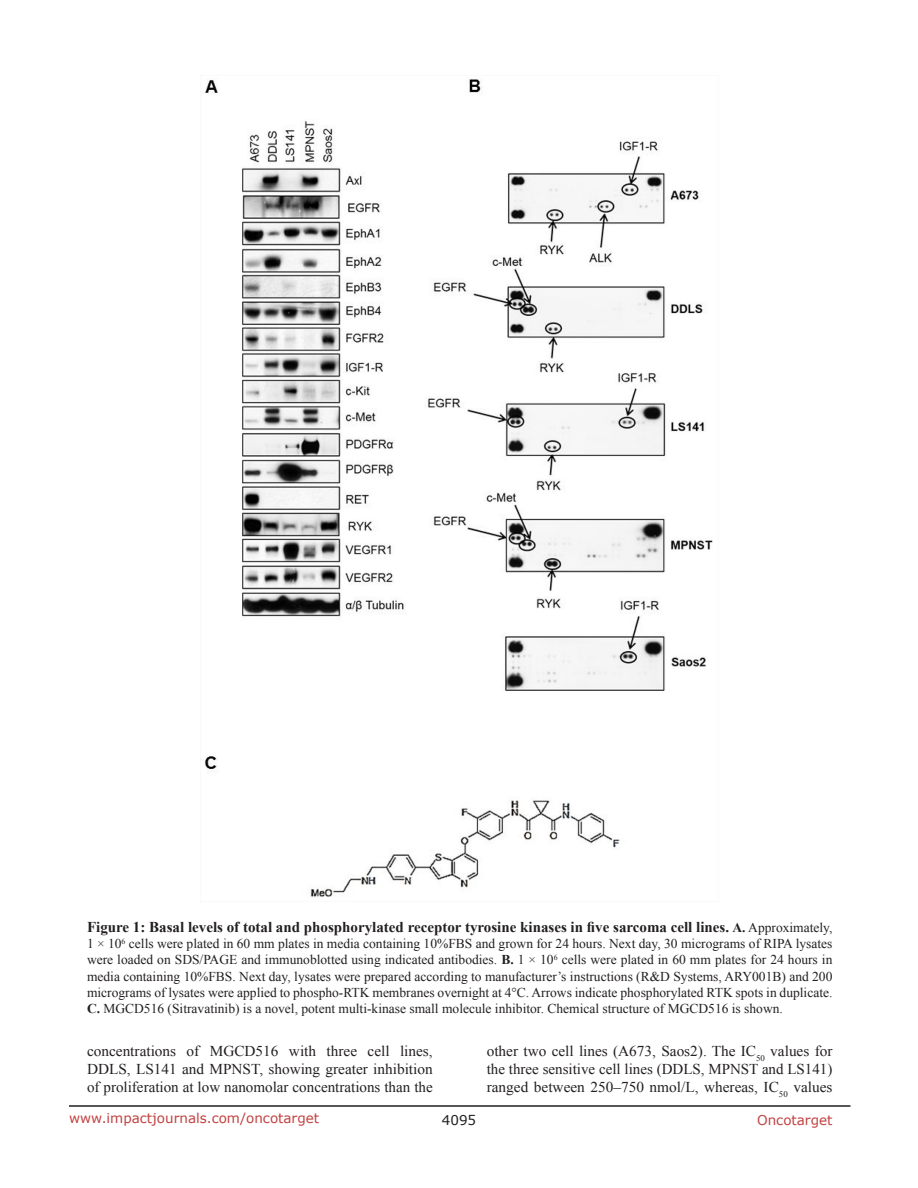
<style>
.page{position:relative;width:918px;height:1188px;background:#fff}
.page>*{position:absolute;margin:0;border:0;box-sizing:border-box;transform-origin:0 0}
.BodyText{font:15px/18px "Times New Roman";color:#231f20;text-align:justify}
.figuretext{font:700 15px "Times New Roman";color:#231f20}
.figuretext-2{font:13.5px/16.2px "Times New Roman";color:#231f20;text-align:justify}
.t1{font:13.5px "Verdana";color:#c24141}
.Folio{font:13.5px "Verdana";color:#231f20}
.s1{font-size:13.5px}
.s2{font-weight:400;font-size:13.5px}
.s3{font-weight:700}
</style>
<div class="page">
<hr style="left:69px;top:1105px;width:781px;height:2px;background:#231f20">
<img style="left:205px;top:79px;width:508px;height:818px">
<p class="figuretext" style="left:87px;top:917px;width:747px">Figure 1: Basal levels of total and phosphorylated receptor tyrosine kinases in five sarcoma cell lines. <span class="s1">A.</span> <span class="s2">Approximately,</span></p>
<p class="figuretext-2" style="left:87px;top:935px;width:747px">1 × 10<sup>6</sup> cells were plated in 60 mm plates in media containing 10%FBS and grown for 24 hours. Next day, 30 micrograms of RIPA lysates were loaded on SDS/PAGE and immunoblotted using indicated antibodies. <span class="s3">B.</span> 1 × 10<sup>6</sup> cells were plated in 60 mm plates for 24 hours in media containing 10%FBS. Next day, lysates were prepared according to manufacturer’s instructions (R&amp;D Systems, ARY001B) and 200 micrograms of lysates were applied to phospho-RTK membranes overnight at 4°C. Arrows indicate phosphorylated RTK spots in duplicate.<br><span class="s3">C.</span> MGCD516 (Sitravatinib) is a novel, potent multi-kinase small molecule inhibitor. Chemical structure of MGCD516 is shown.</p>
<p class="BodyText" style="left:87px;top:1041px;width:347px">concentrations of MGCD516 with three cell lines, DDLS, LS141 and MPNST, showing greater inhibition of proliferation at low nanomolar concentrations than the</p>
<p class="BodyText" style="left:487px;top:1041px;width:347px">other two cell lines (A673, Saos2). The IC<sub>50</sub> values for the three sensitive cell lines (DDLS, MPNST and LS141) ranged between 250–750 nmol/L, whereas, IC<sub>50</sub> values</p>
<p class="t1" style="left:69px;top:1109px;width:252px">www.impactjournals.com/oncotarget</p>
<p class="Folio" style="left:442px;top:1111px;width:36px">4095</p>
<p class="t1" style="left:757px;top:1111px;width:77px">Oncotarget</p>
</div>
